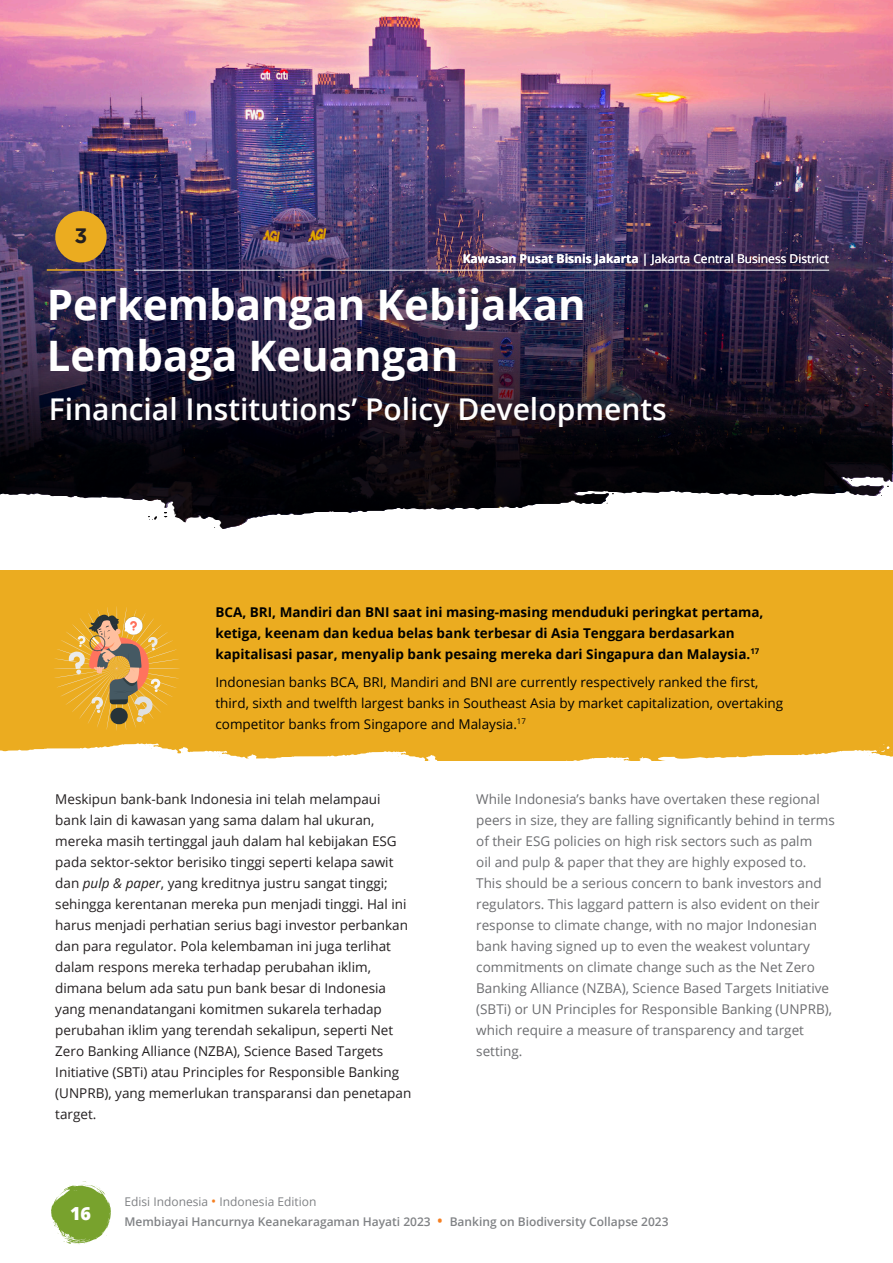
<style>
.page{position:relative;width:893px;height:1263px;background:#fff}
.page>*{position:absolute;margin:0;border:0;box-sizing:border-box;transform-origin:0 0}
.t1{font:700 42px/50.4px "Open Sans";color:#fff}
.t2{font:600 30px "Open Sans";color:#fff}
.t3{font:700 20.85px "Gotham";color:#231f20}
.t4{font:800 18px "Open Sans";color:#fff}
.t5{font:13.5px/21px "Open Sans";color:#231f20}
.t6{font:13.5px/21px "Open Sans";color:#6c6d70}
.t7{font:700 13.5px/21px "Open Sans";color:#000}
.t8{font:13.5px/21px "Open Sans";color:#000}
.t9{font:600 12px "Open Sans";color:#808285}
.t10{font:12px "Open Sans";color:#fff}
.t11{font:12px "Open Sans";color:#808285}
.s1{font-weight:700}
.s2{font-style:italic}
.s3{font-size:13.5px;color:#f57f21}
.s4{font-size:15px;color:#f57f21}
</style>
<div class="page">
<svg style="left:51px;top:1181px;width:60px;height:64px"></svg>
<img style="left:0;top:0;width:892px;height:529px">
<svg style="left:164px;top:512px;width:3px;height:5px"></svg>
<svg style="left:148px;top:516px;width:9px;height:4px"></svg>
<hr style="left:134px;top:270px;width:695px;height:1px;background:#fff">
<hr style="left:47px;top:269px;width:76px;height:2px;background:#ebac20">
<div style="left:0;top:570px;width:893px;height:190px;background:#ebac20"></div>
<svg style="left:54px;top:606px;width:126px;height:125px"></svg>
<div style="left:55px;top:211px;width:52px;height:51px;background:#ebac20;border-radius:50%"></div>
<svg style="left:0;top:743px;width:893px;height:18px"></svg>
<h3 class="t3" style="left:74px;top:224px;width:14px">3</h3>
<p class="t10" style="left:463px;top:250px;width:368px"><span class="s1">Kawasan Pusat Bisnis Jakarta</span> | Jakarta Central Business District</p>
<h1 class="t1" style="left:47px;top:279px;width:540px">Perkembangan Kebijakan<br>Lembaga Keuangan</h1>
<h2 class="t2" style="left:49px;top:388px;width:619px">Financial Institutions’ Policy Developments</h2>
<p class="t7" style="left:215px;top:601px;width:549px">BCA, BRI, Mandiri dan BNI saat ini masing-masing menduduki peringkat pertama, ketiga, keenam dan kedua belas bank terbesar di Asia Tenggara berdasarkan kapitalisasi pasar, menyalip bank pesaing mereka dari Singapura dan Malaysia.<sup>17</sup></p>
<p class="t8" style="left:215px;top:671px;width:569px">Indonesian banks BCA, BRI, Mandiri and BNI are currently respectively ranked the first, third, sixth and twelfth largest banks in Southeast Asia by market capitalization, overtaking competitor banks from Singapore and Malaysia.<sup>17</sup></p>
<p class="t5" style="left:55px;top:788px;width:357px">Meskipun bank-bank Indonesia ini telah melampaui bank lain di kawasan yang sama dalam hal ukuran, mereka masih tertinggal jauh dalam hal kebijakan ESG pada sektor-sektor berisiko tinggi seperti kelapa sawit dan <span class="s2">pulp &amp; paper</span>, yang kreditnya justru sangat tinggi; sehingga kerentanan mereka pun menjadi tinggi. Hal ini harus menjadi perhatian serius bagi investor perbankan dan para regulator. Pola kelembaman ini juga terlihat dalam respons mereka terhadap perubahan iklim, dimana belum ada satu pun bank besar di Indonesia yang menandatangani komitmen sukarela terhadap perubahan iklim yang terendah sekalipun, seperti Net Zero Banking Alliance (NZBA), Science Based Targets Initiative (SBTi) atau Principles for Responsible Banking (UNPRB), yang memerlukan transparansi dan penetapan target.</p>
<p class="t6" style="left:476px;top:788px;width:360px">While Indonesia’s banks have overtaken these regional peers in size, they are falling significantly behind in terms of their ESG policies on high risk sectors such as palm<br>oil and pulp &amp; paper that they are highly exposed to.<br>This should be a serious concern to bank investors and regulators. This laggard pattern is also evident on their response to climate change, with no major Indonesian bank having signed up to even the weakest voluntary commitments on climate change such as the Net Zero Banking Alliance (NZBA), Science Based Targets Initiative (SBTi) or UN Principles for Responsible Banking (UNPRB), which require a measure of transparency and target setting.</p>
<h3 class="t4" style="left:70px;top:1199px;width:23px">16</h3>
<p class="t11" style="left:124px;top:1193px;width:194px">Edisi Indonesia <span class="s3">•</span> Indonesia Edition</p>
<p class="t9" style="left:124px;top:1213px;width:546px">Membiayai Hancurnya Keanekaragaman Hayati 2023 <span class="s4">•</span> Banking on Biodiversity Collapse 2023</p>
</div>
